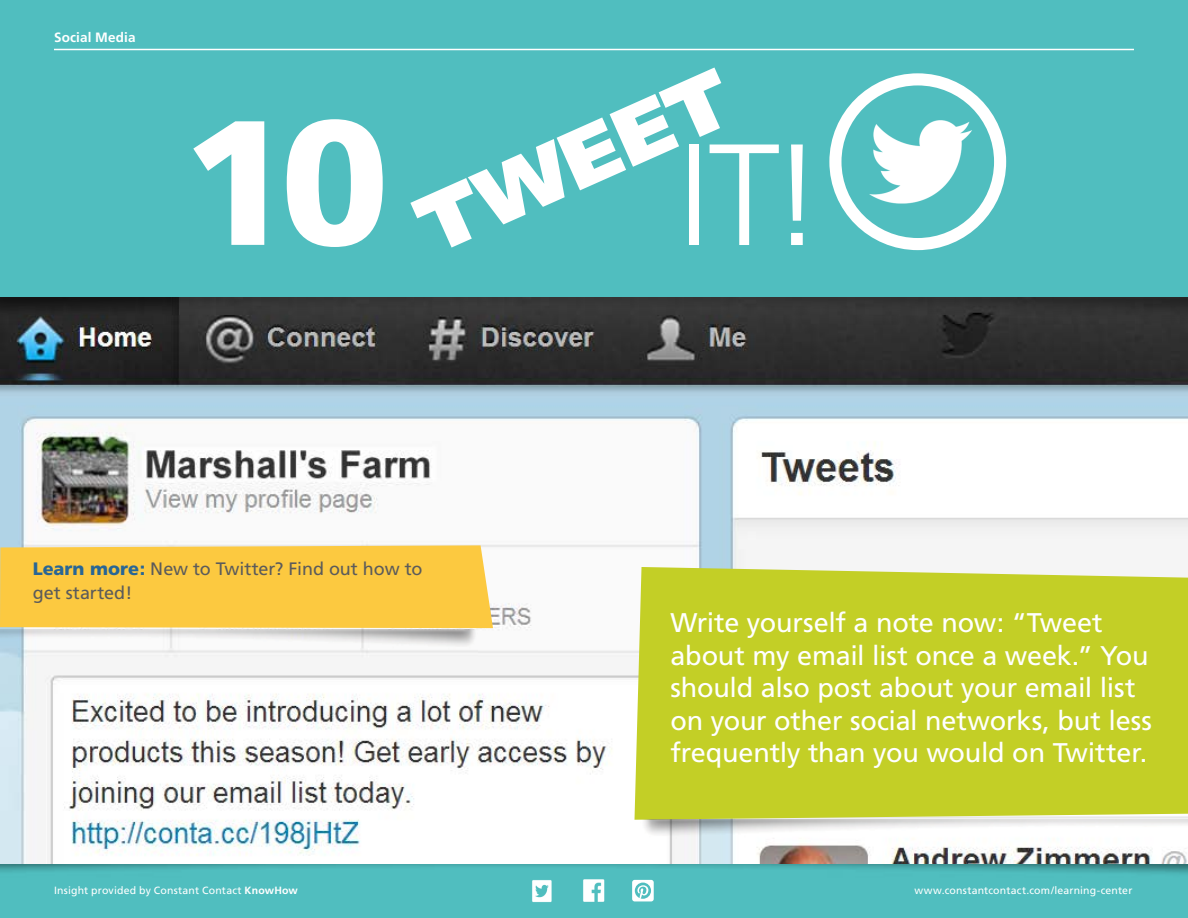
<style>
.page{position:relative;width:1188px;height:918px;background:#fff}
.page>*{position:absolute;margin:0;border:0;box-sizing:border-box;transform-origin:0 0}
.t1{font:900 177px "Frutiger";color:#fff}
.t2{font:300 144px "Frutiger";color:#fff}
.t3{font:900 82.5px "Frutiger";color:#fff}
.t4{font:27px/32.4px "Frutiger";letter-spacing:-.01em;color:#fff}
.t5{font:18px/24px "Frutiger";letter-spacing:-.005em;color:#5b5b5b}
.t6{font:700 13.5px "Frutiger";letter-spacing:.01em;color:#fff}
.t7{font:10.5px "Frutiger";letter-spacing:.015em;color:#fff}
.s1{font-weight:900;color:#286695}
.s2{font-weight:700}
</style>
<div class="page">
<div style="left:0;top:0;width:1188px;height:297px;background:#50bebf"></div>
<hr style="left:54px;top:49px;width:1080px;height:1px;background:#fff">
<svg style="left:857px;top:73px;width:121px;height:177px"></svg>
<img style="left:0;top:329px;width:1188px;height:535px">
<img style="left:0;top:297px;width:1188px;height:32px">
<div style="left:0;top:545px;width:493px;height:83px;background:#fcc940"></div>
<img style="left:0;top:629px;width:477px;height:26px">
<div style="left:634px;top:567px;width:554px;height:253px;background:#c3cf26"></div>
<img style="left:641px;top:820px;width:547px;height:22px">
<img style="left:829px;top:97px;width:178px;height:130px">
<div style="left:0;top:864px;width:1188px;height:54px;background:#50bebf"></div>
<svg style="left:632px;top:880px;width:22px;height:21px"></svg>
<img style="left:532px;top:880px;width:20px;height:23px">
<img style="left:583px;top:879px;width:22px;height:23px">
<p class="t6" style="left:54px;top:29px;width:83px">Social Media</p>
<h1 class="t1" style="left:182px;top:76px;width:209px">10</h1>
<h3 class="t3" style="left:401px;top:183px;width:336px;rotate:-24deg">TWEET</h3>
<h2 class="t2" style="left:678px;top:114px;width:148px">it!</h2>
<p class="t5" style="left:33px;top:557px;width:391px"><span class="s1">Learn more:</span> New to Twitter? Find out how to get started!</p>
<p class="t4" style="left:670px;top:607px;width:483px">Write yourself a note now: “Tweet about my email list once a week.” You should also post about your email list on your other social networks, but less frequently than you would on Twitter.</p>
<p class="t7" style="left:54px;top:885px;width:245px">Insight provided by Constant Contact <span class="s2">KnowHow</span></p>
<p class="t7" style="left:915px;top:885px;width:219px">www.constantcontact.com/learning-center</p>
</div>
